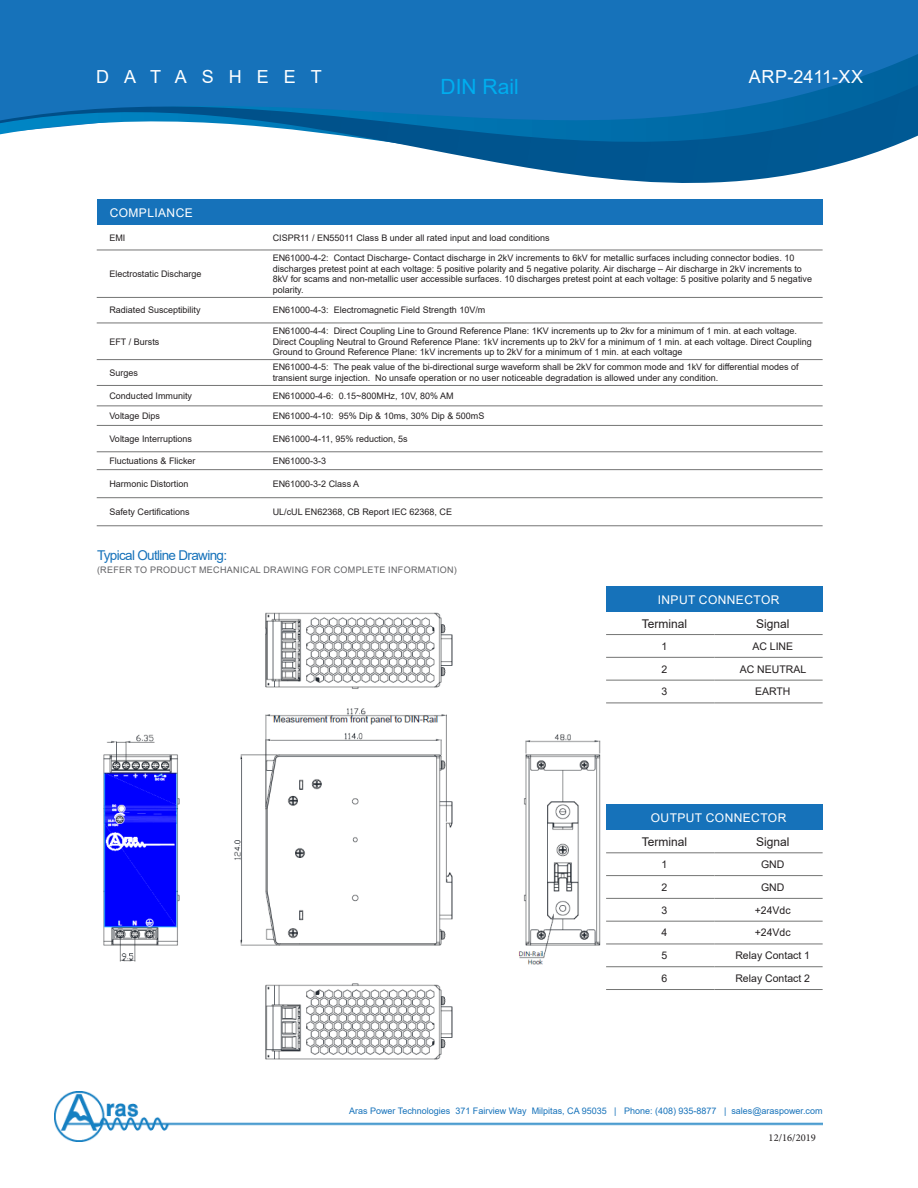
<style>
.page{position:relative;width:918px;height:1188px;background:#fff}
.page>*{position:absolute;margin:0;border:0;box-sizing:border-box;transform-origin:0 0}
.t1{font:21px "Arial";color:#00aeef}
.t2{font:18px "Arial";letter-spacing:.015em;color:#fff}
.t3{font:18px "Arial";letter-spacing:.835em;color:#fff}
.t4{font:13.5px "Arial";letter-spacing:-.05em;color:#1672ba}
.t5{font:12px "Arial";letter-spacing:.035em;color:#fff}
.t6{font:12px "Arial";color:#231f20}
.t7{font:10.5px "Arial";color:#231f20}
.t8{font:10.5px "Minion Pro";color:#231f20}
.t9{font:9px/10.8px "Arial";color:#231f20}
.t10{font:9px "Arial";color:#1672ba}
.t11{font:9px "Arial";letter-spacing:.035em;color:#616164}
</style>
<div class="page">
<div style="left:0;top:0;width:918px;height:54px;background:#1672ba"></div>
<div style="left:0;top:54px;width:918px;height:31px;background:#1672ba"></div>
<svg style="left:0;top:85px;width:918px;height:115px"></svg>
<img style="left:54px;top:1092px;width:769px;height:49px">
<div style="left:97px;top:200px;width:726px;height:25px;background:#1672ba"></div>
<hr style="left:97px;top:297px;width:163px;height:1px;background:#747574">
<hr style="left:260px;top:297px;width:563px;height:1px;background:#747574">
<hr style="left:97px;top:323px;width:163px;height:1px;background:#747574">
<hr style="left:260px;top:323px;width:563px;height:1px;background:#747574">
<hr style="left:97px;top:359px;width:163px;height:1px;background:#747574">
<hr style="left:260px;top:359px;width:563px;height:1px;background:#747574">
<hr style="left:97px;top:385px;width:163px;height:1px;background:#747574">
<hr style="left:260px;top:385px;width:563px;height:1px;background:#747574">
<hr style="left:97px;top:406px;width:163px;height:1px;background:#747574">
<hr style="left:260px;top:406px;width:563px;height:1px;background:#747574">
<hr style="left:97px;top:425px;width:163px;height:1px;background:#747574">
<hr style="left:260px;top:425px;width:563px;height:1px;background:#747574">
<hr style="left:97px;top:452px;width:163px;height:1px;background:#747574">
<hr style="left:260px;top:452px;width:563px;height:1px;background:#747574">
<hr style="left:97px;top:469px;width:163px;height:1px;background:#747574">
<hr style="left:260px;top:469px;width:563px;height:1px;background:#747574">
<hr style="left:97px;top:497px;width:163px;height:1px;background:#747574">
<hr style="left:260px;top:497px;width:563px;height:1px;background:#747574">
<hr style="left:97px;top:526px;width:163px;height:1px;background:#747574">
<hr style="left:260px;top:526px;width:563px;height:1px;background:#747574">
<hr style="left:97px;top:250px;width:163px;height:1px;background:#747574">
<hr style="left:260px;top:250px;width:563px;height:1px;background:#747574">
<img style="left:103px;top:612px;width:498px;height:448px">
<div style="left:606px;top:587px;width:217px;height:25px;background:#1672ba"></div>
<hr style="left:606px;top:634px;width:108px;height:1px;background:#747574">
<hr style="left:714px;top:634px;width:109px;height:1px;background:#747574">
<hr style="left:606px;top:657px;width:108px;height:1px;background:#747574">
<hr style="left:714px;top:657px;width:109px;height:1px;background:#747574">
<hr style="left:606px;top:680px;width:108px;height:1px;background:#747574">
<hr style="left:714px;top:680px;width:109px;height:1px;background:#747574">
<hr style="left:606px;top:703px;width:108px;height:1px;background:#747574">
<hr style="left:714px;top:703px;width:109px;height:1px;background:#747574">
<div style="left:606px;top:805px;width:217px;height:25px;background:#1672ba"></div>
<hr style="left:606px;top:853px;width:108px;height:1px;background:#747574">
<hr style="left:714px;top:853px;width:109px;height:1px;background:#747574">
<hr style="left:606px;top:875px;width:108px;height:1px;background:#747574">
<hr style="left:714px;top:875px;width:109px;height:1px;background:#747574">
<hr style="left:606px;top:898px;width:108px;height:1px;background:#747574">
<hr style="left:714px;top:898px;width:109px;height:1px;background:#747574">
<hr style="left:606px;top:921px;width:108px;height:1px;background:#747574">
<hr style="left:714px;top:921px;width:109px;height:1px;background:#747574">
<hr style="left:606px;top:944px;width:108px;height:1px;background:#747574">
<hr style="left:714px;top:944px;width:109px;height:1px;background:#747574">
<hr style="left:606px;top:966px;width:108px;height:1px;background:#747574">
<hr style="left:714px;top:966px;width:109px;height:1px;background:#747574">
<hr style="left:606px;top:989px;width:108px;height:1px;background:#747574">
<hr style="left:714px;top:989px;width:109px;height:1px;background:#747574">
<h2 class="t3" style="left:96px;top:65px;width:227px">DATASHEET</h2>
<h2 class="t2" style="left:749px;top:65px;width:116px">ARP-2411-XX</h2>
<h1 class="t1" style="left:441px;top:73px;width:80px">DIN Rail</h1>
<p class="t5" style="left:110px;top:204px;width:85px">COMPLIANCE</p>
<p class="t9" style="left:109px;top:232px;width:18px">EMI</p>
<p class="t9" style="left:273px;top:232px;width:278px">CISPR11 / EN55011 Class B under all rated input and load conditions</p>
<p class="t9" style="left:109px;top:268px;width:94px">Electrostatic Discharge</p>
<p class="t9" style="left:273px;top:252px;width:541px">EN61000-4-2: Contact Discharge- Contact discharge in 2kV increments to 6kV for metallic surfaces including connector bodies. 10 discharges pretest point at each voltage: 5 positive polarity and 5 negative polarity. Air discharge – Air discharge in 2kV increments to 8kV for scams and non-metallic user accessible surfaces. 10 discharges pretest point at each voltage: 5 positive polarity and 5 negative polarity.</p>
<p class="t9" style="left:109px;top:305px;width:93px">Radiated Susceptibility</p>
<p class="t9" style="left:273px;top:305px;width:214px">EN61000-4-3: Electromagnetic Field Strength 10V/m</p>
<p class="t9" style="left:109px;top:336px;width:51px">EFT / Bursts</p>
<p class="t9" style="left:273px;top:325px;width:541px">EN61000-4-4: Direct Coupling Line to Ground Reference Plane: 1KV increments up to 2kv for a minimum of 1 min. at each voltage.<br>Direct Coupling Neutral to Ground Reference Plane: 1kV increments up to 2kV for a minimum of 1 min. at each voltage. Direct Coupling<br>Ground to Ground Reference Plane: 1kV increments up to 2kV for a minimum of 1 min. at each voltage</p>
<p class="t9" style="left:109px;top:367px;width:30px">Surges</p>
<p class="t9" style="left:273px;top:362px;width:527px">EN61000-4-5: The peak value of the bi-directional surge waveform shall be 2kV for common mode and 1kV for differential modes of transient surge injection. No unsafe operation or no user noticeable degradation is allowed under any condition.</p>
<p class="t9" style="left:109px;top:390px;width:84px">Conducted Immunity</p>
<p class="t9" style="left:273px;top:390px;width:183px">EN610000-4-6: 0.15~800MHz, 10V, 80% AM</p>
<p class="t9" style="left:109px;top:410px;width:52px">Voltage Dips</p>
<p class="t9" style="left:273px;top:410px;width:213px">EN61000-4-10: 95% Dip &amp; 10ms, 30% Dip &amp; 500mS</p>
<p class="t9" style="left:109px;top:433px;width:84px">Voltage Interruptions</p>
<p class="t9" style="left:273px;top:433px;width:136px">EN61000-4-11, 95% reduction, 5s</p>
<p class="t9" style="left:109px;top:455px;width:88px">Fluctuations &amp; Flicker</p>
<p class="t9" style="left:273px;top:455px;width:55px">EN61000-3-3</p>
<p class="t9" style="left:109px;top:478px;width:81px">Harmonic Distortion</p>
<p class="t9" style="left:273px;top:478px;width:88px">EN61000-3-2 Class A</p>
<p class="t9" style="left:109px;top:506px;width:82px">Safety Certifications</p>
<p class="t9" style="left:273px;top:506px;width:181px">UL/cUL EN62368, CB Report IEC 62368, CE</p>
<p class="t4" style="left:97px;top:546px;width:132px">Typical Outline Drawing:</p>
<p class="t11" style="left:97px;top:564px;width:361px">(REFER TO PRODUCT MECHANICAL DRAWING FOR COMPLETE INFORMATION)</p>
<p class="t5" style="left:658px;top:591px;width:123px">INPUT CONNECTOR</p>
<p class="t6" style="left:642px;top:615px;width:47px">Terminal</p>
<p class="t6" style="left:756px;top:615px;width:35px">Signal</p>
<p class="t7" style="left:662px;top:639px;width:7px">1</p>
<p class="t7" style="left:752px;top:639px;width:42px">AC LINE</p>
<p class="t7" style="left:662px;top:662px;width:7px">2</p>
<p class="t7" style="left:740px;top:662px;width:68px">AC NEUTRAL</p>
<p class="t7" style="left:662px;top:684px;width:7px">3</p>
<p class="t7" style="left:755px;top:684px;width:37px">EARTH</p>
<p class="t5" style="left:651px;top:809px;width:137px">OUTPUT CONNECTOR</p>
<p class="t6" style="left:642px;top:833px;width:47px">Terminal</p>
<p class="t6" style="left:756px;top:833px;width:35px">Signal</p>
<p class="t7" style="left:662px;top:857px;width:7px">1</p>
<p class="t7" style="left:761px;top:857px;width:25px">GND</p>
<p class="t7" style="left:662px;top:880px;width:7px">2</p>
<p class="t7" style="left:761px;top:880px;width:25px">GND</p>
<p class="t7" style="left:662px;top:903px;width:7px">3</p>
<p class="t7" style="left:755px;top:903px;width:37px">+24Vdc</p>
<p class="t7" style="left:662px;top:925px;width:7px">4</p>
<p class="t7" style="left:755px;top:925px;width:37px">+24Vdc</p>
<p class="t7" style="left:662px;top:948px;width:7px">5</p>
<p class="t7" style="left:735px;top:948px;width:76px">Relay Contact 1</p>
<p class="t7" style="left:662px;top:971px;width:7px">6</p>
<p class="t7" style="left:735px;top:971px;width:76px">Relay Contact 2</p>
<p class="t10" style="left:349px;top:1104px;width:475px">Aras Power Technologies 371 Fairview Way Milpitas, CA 95035 | Phone: (408) 935-8877 | sales@araspower.com</p>
<p class="t8" style="left:769px;top:1131px;width:49px">12/16/2019</p>
</div>
